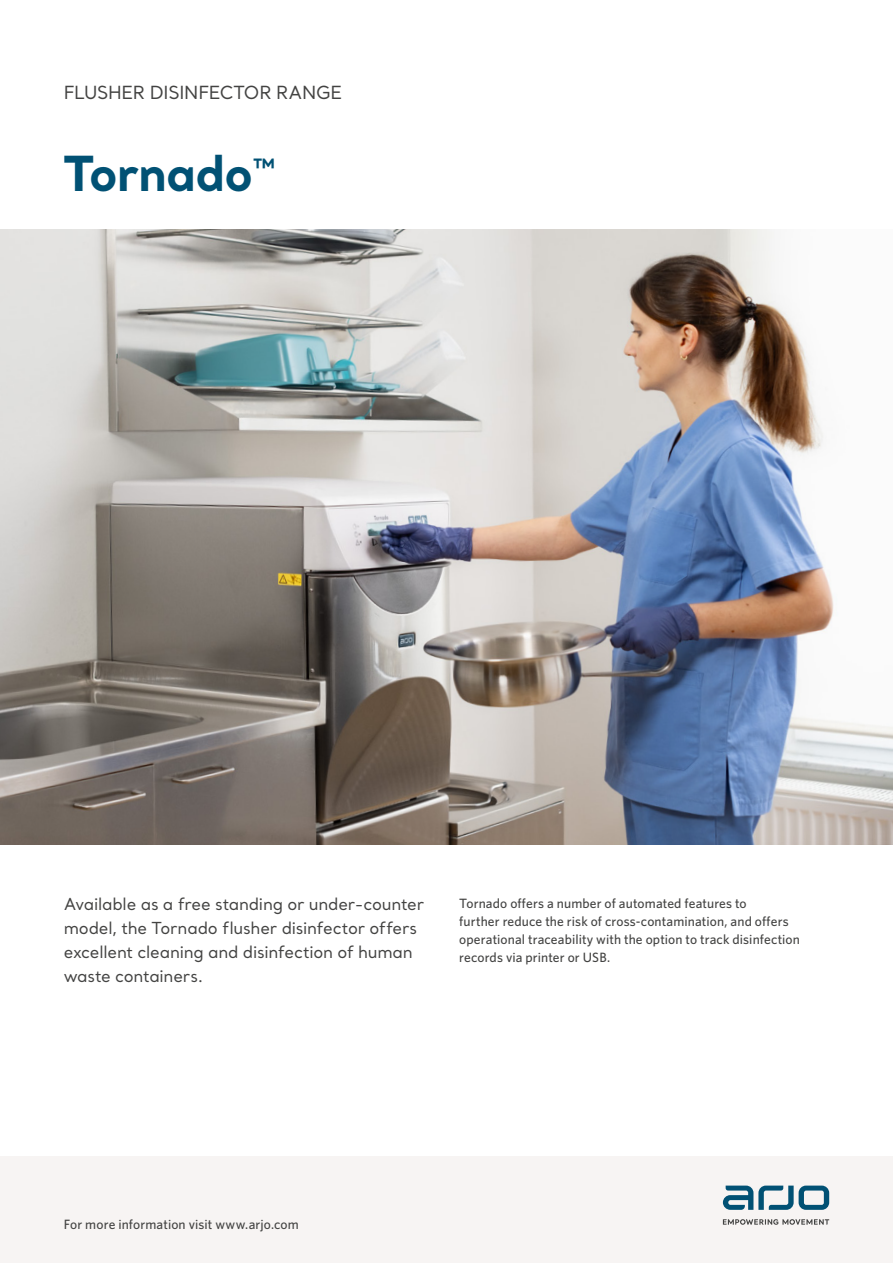
<style>
.page{position:relative;width:893px;height:1263px;background:#fff}
.page>*{position:absolute;margin:0;border:0;box-sizing:border-box;transform-origin:0 0}
.Front_cover_headline_Santral_Bold_32_36_{font:700 48px "Santral";letter-spacing:-.02em;color:#015174}
.Front_cover_headline_Santral_Bold_32_36_-2{font:18px "Santral";letter-spacing:-.015em;color:#434342}
.Preamble_Santral_Regular_12_18_p{font:16.5px/24px "Santral";letter-spacing:-.015em;color:#434342}
.Web_address_Withney_Medium_7_10_pt{font:500 13.5px/18px "Whitney";letter-spacing:.01em;color:#434342}
</style>
<div class="page">
<img style="left:0;top:230px;width:893px;height:614px">
<div style="left:0;top:1157px;width:893px;height:106px;background:#f7f4f3"></div>
<svg style="left:723px;top:1219px;width:106px;height:6px"></svg>
<svg style="left:723px;top:1185px;width:106px;height:25px"></svg>
<p class="Front_cover_headline_Santral_Bold_32_36_-2" style="left:64px;top:80px;width:280px">FLUSHER DISINFECTOR RANGE</p>
<p class="Front_cover_headline_Santral_Bold_32_36_" style="left:64px;top:141px;width:213px">Tornado<sup>™</sup></p>
<p class="Preamble_Santral_Regular_12_18_p" style="left:64px;top:891px;width:362px">Available as a free standing or under-counter model, the Tornado flusher disinfector offers excellent cleaning and disinfection of human waste containers.</p>
<p class="Web_address_Withney_Medium_7_10_pt" style="left:459px;top:894px;width:342px">Tornado offers a number of automated features to<br>further reduce the risk of cross-contamination, and offers operational traceability with the option to track disinfection records via printer or USB.</p>
<p class="Web_address_Withney_Medium_7_10_pt" style="left:64px;top:1215px;width:237px">For more information visit www.arjo.com</p>
</div>
